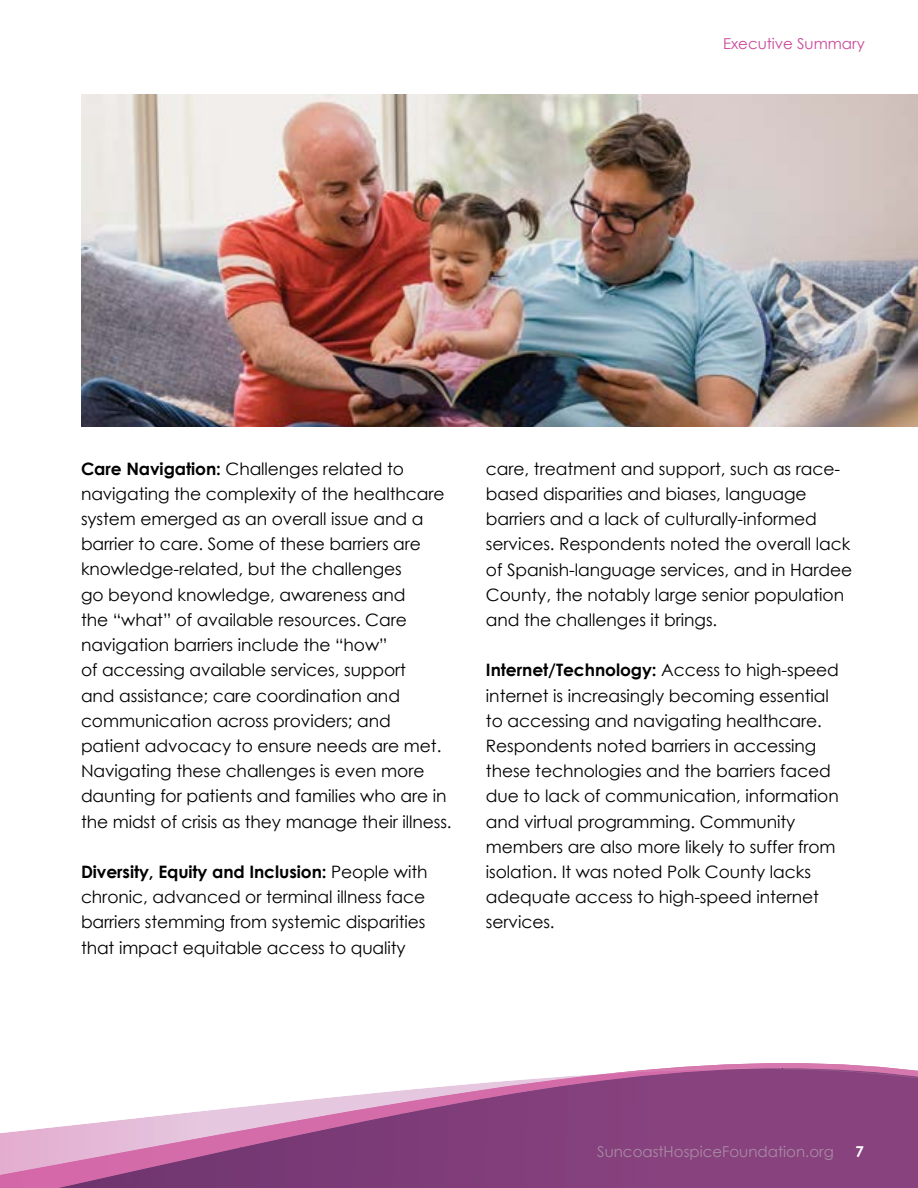
<style>
.page{position:relative;width:918px;height:1188px;background:#fff}
.page>*{position:absolute;margin:0;border:0;box-sizing:border-box;transform-origin:0 0}
.t1{font:17.1px/25.2px "Century Gothic";letter-spacing:-.005em;color:#000}
.t2{font:15px "Century Gothic";color:#bebcbd}
.t3{font:15px "Century Gothic";color:#c8489a}
.t4{font:700 15px "Century Gothic";color:#fff}
.s1{font-weight:700}
</style>
<div class="page">
<svg style="left:670px;top:1063px;width:220px;height:5px"></svg>
<svg style="left:0;top:1068px;width:918px;height:120px;fill:#88427e"></svg>
<svg style="left:743px;top:1068px;width:175px;height:12px;background:#995089"></svg>
<img style="left:81px;top:94px;width:837px;height:333px">
<p class="t3" style="left:723px;top:33px;width:143px">Executive Summary</p>
<p class="t1" style="left:81px;top:456px;width:372px"><span class="s1">Care Navigation:</span> Challenges related to navigating the complexity of the healthcare system emerged as an overall issue and a barrier to care. Some of these barriers are knowledge-related, but the challenges<br>go beyond knowledge, awareness and<br>the “what” of available resources. Care navigation barriers include the “how”<br>of accessing available services, support<br>and assistance; care coordination and communication across providers; and patient advocacy to ensure needs are met.<br>Navigating these challenges is even more daunting for patients and families who are in the midst of crisis as they manage their illness.</p>
<p class="t1" style="left:81px;top:859px;width:348px"><span class="s1">Diversity, Equity and Inclusion:</span> People with chronic, advanced or terminal illness face barriers stemming from systemic disparities that impact equitable access to quality</p>
<p class="t1" style="left:486px;top:456px;width:368px">care, treatment and support, such as race&shy;based disparities and biases, language barriers and a lack of culturally-informed services. Respondents noted the overall lack of Spanish-language services, and in Hardee County, the notably large senior population and the challenges it brings.</p>
<p class="t1" style="left:486px;top:657px;width:355px"><span class="s1">Internet/Technology:</span> Access to high-speed internet is increasingly becoming essential to accessing and navigating healthcare.<br>Respondents noted barriers in accessing these technologies and the barriers faced due to lack of communication, information and virtual programming. Community members are also more likely to suffer from isolation. It was noted Polk County lacks adequate access to high-speed internet services.</p>
<p class="t2" style="left:597px;top:1141px;width:238px">SuncoastHospiceFoundation.org</p>
<p class="t4" style="left:856px;top:1140px;width:10px">7</p>
</div>
